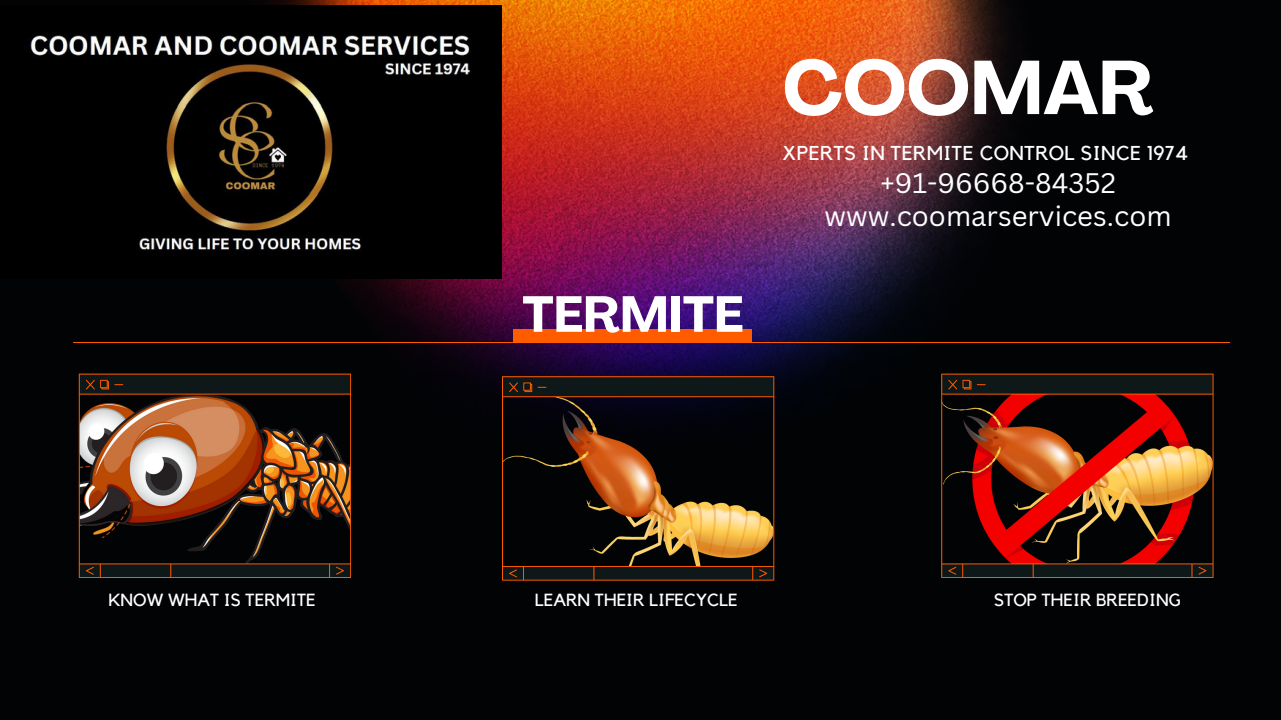
<style>
.page{position:relative;width:1281px;height:720px;background:#fff}
.page>*{position:absolute;margin:0;border:0;box-sizing:border-box;transform-origin:0 0}
.t1{font:700 75px "Agrandir";color:#fff}
.t2{font:700 50px "Agrandir";color:#fff}
.t3{font:27.5px "Canva Sans";color:#fff}
.t4{font:20px "Kollektif";letter-spacing:.02em;color:#fff}
.t5{font:17.5px "Kollektif";color:#fff}
</style>
<div class="page">
<img style="left:0;top:0;width:1281px;height:720px">
<svg style="left:79px;top:374px;width:272px;height:204px;background:#5b3b27"></svg>
<svg style="left:502px;top:376px;width:272px;height:205px;background:#382616"></svg>
<svg style="left:941px;top:374px;width:272px;height:204px;background:#622614"></svg>
<hr style="left:73px;top:342px;width:1157px;height:1px;background:#ff5c00">
<div style="left:514px;top:329px;width:238px;height:13px;background:#ff5c00"></div>
<img style="left:0;top:5px;width:502px;height:274px">
<p class="t1" style="left:782px;top:58px;width:372px">COOMAR</p>
<p class="t4" style="left:782px;top:143px;width:407px">XPERTS IN TERMITE CONTROL SINCE 1974</p>
<p class="t2" style="left:522px;top:294px;width:223px">TERMITE</p>
<p class="t3" style="left:880px;top:163px;width:237px">+91-96668-84352</p>
<p class="t3" style="left:824px;top:196px;width:348px">www.coomarservices.com</p>
<p class="t5" style="left:108px;top:592px;width:209px">KNOW WHAT IS TERMITE</p>
<p class="t5" style="left:535px;top:592px;width:204px">LEARN THEIR LIFECYCLE</p>
<p class="t5" style="left:994px;top:592px;width:188px">STOP THEIR BREEDING</p>
</div>
